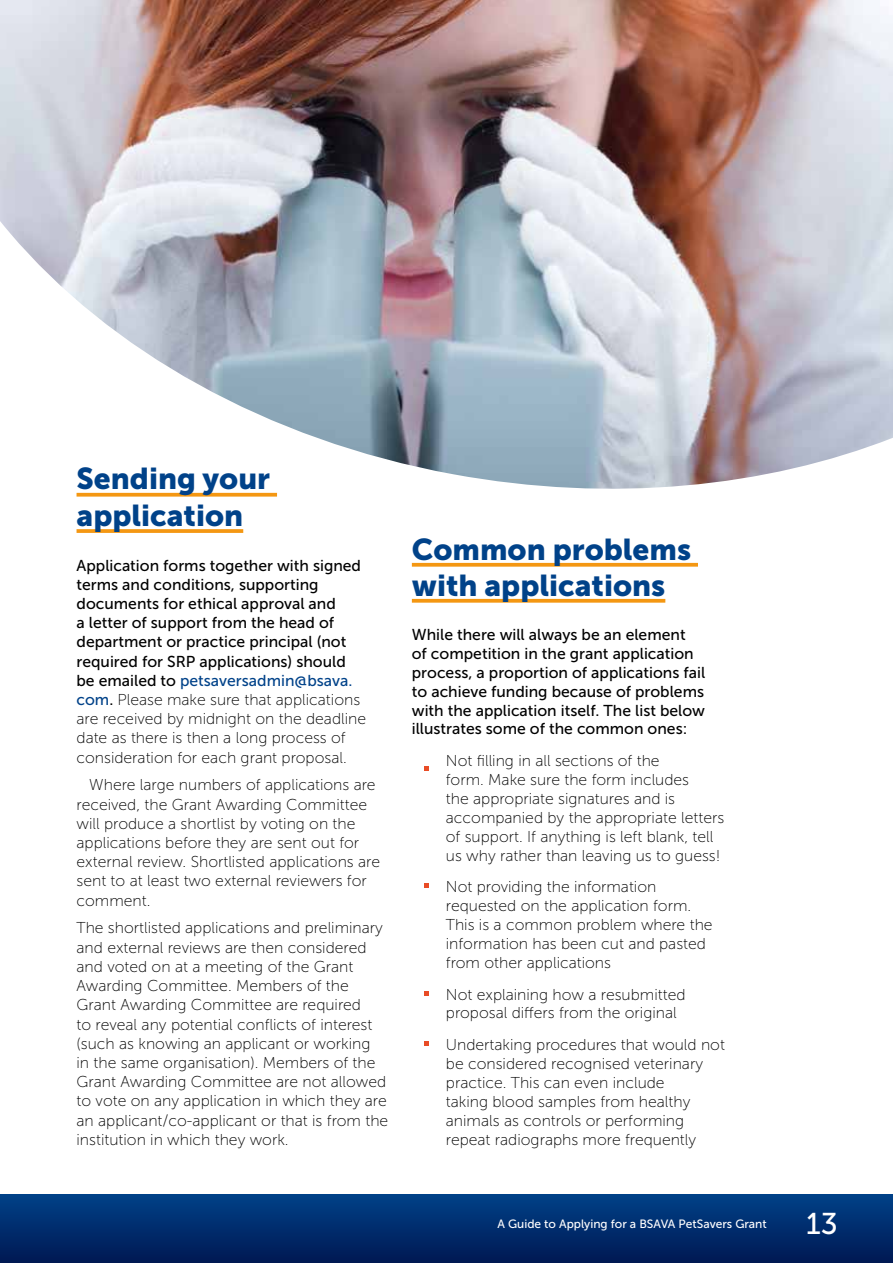
<style>
.page{position:relative;width:893px;height:1263px;background:#fff}
.page>*{position:absolute;margin:0;border:0;box-sizing:border-box;transform-origin:0 0}
.t1{font:30px/36.3px "Museo Sans 900";color:#004289}
.t2{font:30px "Museo Sans 500";color:#fff}
.t3{font:15.75px/19.2px "Museo Sans 100";color:#000}
.t4{font:15.75px/19.2px "Museo Sans 500";color:#000}
.t5{font:12px "Museo Sans 500";color:#fff}
.s1{color:#004289}
.s2{font-family:"Museo Sans 500";color:#004289}
.s3{font-family:"Museo Sans 500"}
</style>
<div class="page">
<svg style="left:77px;top:529px;width:166px;height:4px"></svg>
<img style="left:0;top:0;width:893px;height:497px">
<svg style="left:412px;top:563px;width:286px;height:4px"></svg>
<svg style="left:412px;top:599px;width:253px;height:4px"></svg>
<svg style="left:425px;top:766px;width:4px;height:4px"></svg>
<svg style="left:425px;top:884px;width:4px;height:4px"></svg>
<svg style="left:425px;top:991px;width:4px;height:4px"></svg>
<svg style="left:425px;top:1041px;width:4px;height:5px"></svg>
<div style="left:0;top:1194px;width:893px;height:69px;background:linear-gradient(to bottom,#004188,#001852)"></div>
<h1 class="t1" style="left:77px;top:461px;width:195px">Sending your application</h1>
<p class="t4" style="left:77px;top:555px;width:286px">Application forms together with signed terms and conditions, supporting documents for ethical approval and<br>a letter of support from the head of department or practice principal (not required for SRP applications) should be emailed to <span class="s1">petsaversadmin@bsava.</span></p>
<p class="t3" style="left:77px;top:690px;width:291px"><span class="s2">com</span><span class="s3">.</span> Please make sure that applications are received by midnight on the deadline date as there is then a long process of consideration for each grant proposal.</p>
<p class="t3" style="left:77px;top:775px;width:305px;text-indent:13px">Where large numbers of applications are received, the Grant Awarding Committee will produce a shortlist by voting on the applications before they are sent out for external review. Shortlisted applications are sent to at least two external reviewers for comment.</p>
<p class="t3" style="left:77px;top:918px;width:313px">The shortlisted applications and preliminary and external reviews are then considered and voted on at a meeting of the Grant Awarding Committee. Members of the Grant Awarding Committee are required<br>to reveal any potential conflicts of interest (such as knowing an applicant or working<br>in the same organisation). Members of the Grant Awarding Committee are not allowed to vote on any application in which they are an applicant/co-applicant or that is from the institution in which they work.</p>
<h1 class="t1" style="left:412px;top:531px;width:281px">Common problems with applications</h1>
<p class="t4" style="left:412px;top:625px;width:295px">While there will always be an element<br>of competition in the grant application process, a proportion of applications fail to achieve funding because of problems with the application itself. The list below illustrates some of the common ones:</p>
<p class="t3" style="left:446px;top:751px;width:280px">Not filling in all sections of the<br>form. Make sure the form includes<br>the appropriate signatures and is accompanied by the appropriate letters of support. If anything is left blank, tell us why rather than leaving us to guess!</p>
<p class="t3" style="left:446px;top:877px;width:268px">Not providing the information requested on the application form.<br>This is a common problem where the information has been cut and pasted from other applications</p>
<p class="t3" style="left:446px;top:985px;width:241px">Not explaining how a resubmitted proposal differs from the original</p>
<p class="t3" style="left:446px;top:1035px;width:281px">Undertaking procedures that would not be considered recognised veterinary practice. This can even include<br>taking blood samples from healthy animals as controls or performing repeat radiographs more frequently</p>
<p class="t5" style="left:497px;top:1217px;width:271px">A Guide to Applying for a BSAVA PetSavers Grant</p>
<h1 class="t2" style="left:806px;top:1207px;width:33px">13</h1>
</div>
